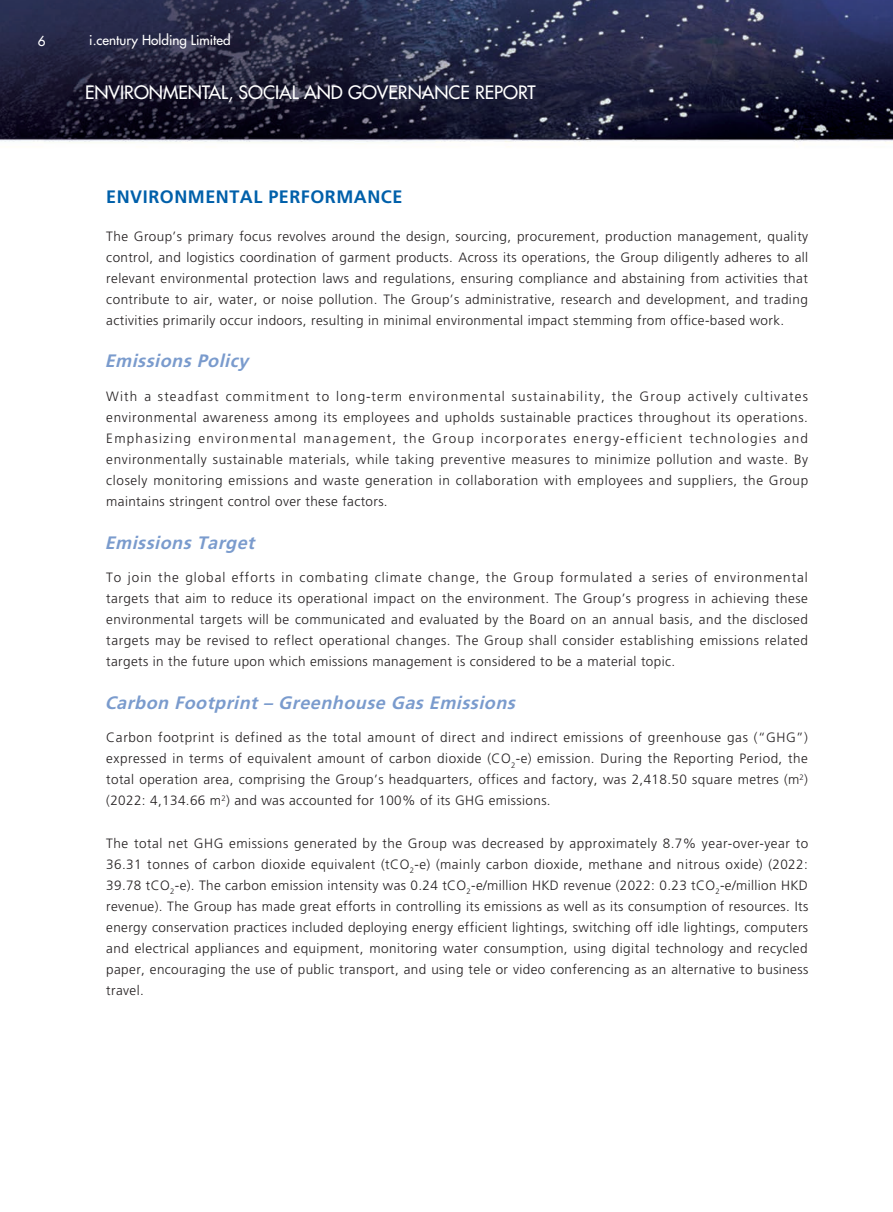
<style>
.page{position:relative;width:893px;height:1212px;background:#fff}
.page>*{position:absolute;margin:0;border:0;box-sizing:border-box;transform-origin:0 0}
._02_Heading_2{font:italic 700 18px "Frutiger LT Std";color:#7a9bcd}
.t1{font:500 18px "Futura Std";color:#fff}
._01_Heading_1{font:700 18px "Frutiger LT Std";letter-spacing:.03em;color:#0060aa}
._00_Body_text{font:300 13.5px/21px "Frutiger LT Std";letter-spacing:.03em;color:#231f20;text-align:justify}
.t2{font:500 13.5px "Futura Std";color:#fff}
</style>
<div class="page">
<img style="left:0;top:0;width:893px;height:143px">
<p class="t2" style="left:38px;top:33px;width:9px">6</p>
<p class="t2" style="left:89px;top:32px;width:143px">i.century Holding Limited</p>
<h1 class="t1" style="left:85px;top:81px;width:452px">ENVIRONMENTAL, SOCIAL AND GOVERNANCE REPORT</h1>
<p class="_01_Heading_1" style="left:106px;top:186px;width:298px">ENVIRONMENTAL PERFORMANCE</p>
<p class="_00_Body_text" style="left:106px;top:226px;width:703px">The Group’s primary focus revolves around the design, sourcing, procurement, production management, quality control, and logistics coordination of garment products. Across its operations, the Group diligently adheres to all relevant environmental protection laws and regulations, ensuring compliance and abstaining from activities that contribute to air, water, or noise pollution. The Group’s administrative, research and development, and trading activities primarily occur indoors, resulting in minimal environmental impact stemming from office-based work.</p>
<p class="_02_Heading_2" style="left:105px;top:351px;width:150px">Emissions Policy</p>
<p class="_00_Body_text" style="left:106px;top:386px;width:703px">With a steadfast commitment to long-term environmental sustainability, the Group actively cultivates environmental awareness among its employees and upholds sustainable practices throughout its operations.<br>Emphasizing environmental management, the Group incorporates energy-efficient technologies and environmentally sustainable materials, while taking preventive measures to minimize pollution and waste. By closely monitoring emissions and waste generation in collaboration with employees and suppliers, the Group maintains stringent control over these factors.</p>
<p class="_02_Heading_2" style="left:105px;top:532px;width:156px">Emissions Target</p>
<p class="_00_Body_text" style="left:106px;top:567px;width:703px">To join the global efforts in combating climate change, the Group formulated a series of environmental targets that aim to reduce its operational impact on the environment. The Group’s progress in achieving these environmental targets will be communicated and evaluated by the Board on an annual basis, and the disclosed targets may be revised to reflect operational changes. The Group shall consider establishing emissions related targets in the future upon which emissions management is considered to be a material topic.</p>
<p class="_02_Heading_2" style="left:105px;top:692px;width:417px">Carbon Footprint – Greenhouse Gas Emissions</p>
<p class="_00_Body_text" style="left:106px;top:727px;width:703px">Carbon footprint is defined as the total amount of direct and indirect emissions of greenhouse gas (“GHG”) expressed in terms of equivalent amount of carbon dioxide (CO<sub>2</sub>-e) emission. During the Reporting Period, the total operation area, comprising the Group’s headquarters, offices and factory, was 2,418.50 square metres (m<sup>2</sup>) (2022: 4,134.66 m<sup>2</sup>) and was accounted for 100% of its GHG emissions.</p>
<p class="_00_Body_text" style="left:106px;top:833px;width:703px">The total net GHG emissions generated by the Group was decreased by approximately 8.7% year-over-year to 36.31 tonnes of carbon dioxide equivalent (tCO<sub>2</sub>-e) (mainly carbon dioxide, methane and nitrous oxide) (2022:<br>39.78 tCO<sub>2</sub>-e). The carbon emission intensity was 0.24 tCO<sub>2</sub>-e/million HKD revenue (2022: 0.23 tCO<sub>2</sub>-e/million HKD revenue). The Group has made great efforts in controlling its emissions as well as its consumption of resources. Its energy conservation practices included deploying energy efficient lightings, switching off idle lightings, computers and electrical appliances and equipment, monitoring water consumption, using digital technology and recycled paper, encouraging the use of public transport, and using tele or video conferencing as an alternative to business travel.</p>
</div>
